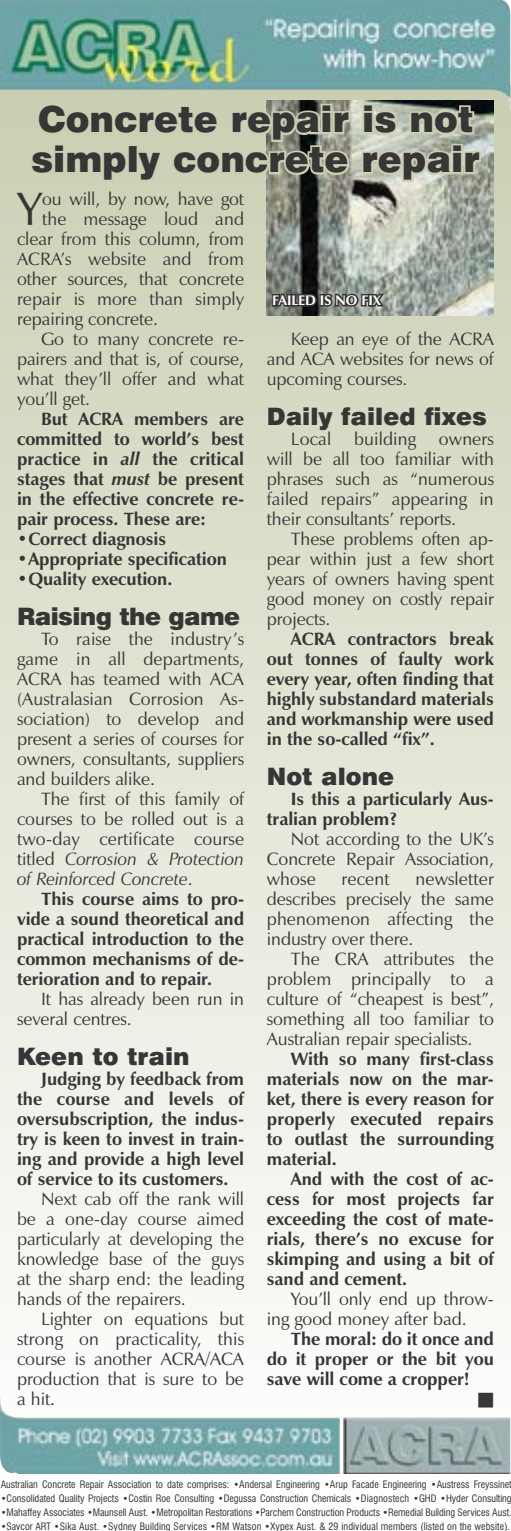
<style>
.page{position:relative;width:511px;height:1531px;background:#fff}
.page>*{position:absolute;margin:0;border:0;box-sizing:border-box;transform-origin:0 0}
.t1{font:47.2px "Zapf Humanist 601 BT";color:#373535}
.t2{font:900 36px/40px "Swiss 721 BT";color:#373535}
.t3{font:900 24px "Swiss 721 BT";color:#373535}
.t4{font:900 24px "Swiss 721 BT";letter-spacing:-.025em;color:#373535}
.t5{font:18px/20px "Zapf Humanist 601 BT";letter-spacing:-.005em;color:#373535;text-align:justify}
.t6{font:700 18px/20px "Zapf Humanist 601 BT";letter-spacing:-.005em;color:#373535;text-align:justify}
.t7{font:700 14px "Zapf Humanist 601 BT";letter-spacing:-.005em;color:#fff}
.t8{font:condensed 10px "Swiss 721 BT";letter-spacing:-.005em;color:#373535}
.s1{font-style:italic}
</style>
<div class="page">
<div style="left:0;top:85px;width:509px;height:1386px;background:linear-gradient(to bottom,#cacfb2,#fffffe)"></div>
<img style="left:0;top:0;width:510px;height:112px">
<img style="left:0;top:1396px;width:510px;height:77px">
<img style="left:266px;top:100px;width:227px;height:215px">
<svg style="left:270px;top:291px;width:117px;height:18px;background:#555754"></svg>
<svg style="left:28px;top:102px;width:324px;height:82px;background:#bec3a9"></svg>
<svg style="left:359px;top:102px;width:123px;height:82px;background:#b8bdab"></svg>
<svg style="left:478px;top:1393px;width:15px;height:15px"></svg>
<h2 class="t2" style="left:31px;top:99px;width:450px">Concrete repair is not simply concrete repair</h2>
<h1 class="t1" style="left:17px;top:180px;width:27px">Y</h1>
<p class="t5" style="left:42px;top:189px;width:203px">ou will, by now, have got</p>
<p class="t5" style="left:42px;top:209px;width:203px">the message loud and</p>
<p class="t5" style="left:17px;top:229px;width:228px">clear from this column, from</p>
<p class="t5" style="left:17px;top:249px;width:228px">ACRA’s website and from</p>
<p class="t5" style="left:17px;top:269px;width:228px">other sources, that concrete</p>
<p class="t5" style="left:17px;top:289px;width:228px">repair is more than simply</p>
<p class="t5" style="left:17px;top:309px;width:143px">repairing concrete.</p>
<p class="t5" style="left:41px;top:329px;width:204px">Go to many concrete re-</p>
<p class="t5" style="left:17px;top:349px;width:228px">pairers and that is, of course,</p>
<p class="t5" style="left:17px;top:369px;width:228px">what they’ll offer and what</p>
<p class="t5" style="left:17px;top:389px;width:75px">you’ll get.</p>
<p class="t6" style="left:17px;top:409px;width:228px;text-indent:24px">But ACRA members are committed to world’s best practice in <span class="s1">all</span> the critical stages that <span class="s1">must</span> be present in the effective concrete re&shy;pair process. These are:</p>
<p class="t6" style="left:17px;top:529px;width:151px">•Correct diagnosis</p>
<p class="t6" style="left:17px;top:549px;width:211px">•Appropriate specification</p>
<p class="t6" style="left:17px;top:569px;width:157px">•Quality execution.</p>
<h3 class="t4" style="left:17px;top:602px;width:224px">Raising the game</h3>
<p class="t5" style="left:17px;top:629px;width:228px;text-indent:24px">To raise the industry’s game in all departments, ACRA has teamed with ACA (Australasian Corrosion As&shy;sociation) to develop and present a series of courses for owners, consultants, suppliers and builders alike.</p>
<p class="t5" style="left:17px;top:789px;width:228px;text-indent:24px">The first of this family of courses to be rolled out is a two-day certificate course titled <span class="s1">Corrosion &amp; Protection of Reinforced Concrete</span>.</p>
<p class="t6" style="left:17px;top:889px;width:228px;text-indent:24px">This course aims to pro&shy;vide a sound theoretical and practical introduction to the common mechanisms of de&shy;terioration and to repair.</p>
<p class="t5" style="left:17px;top:989px;width:228px;text-indent:24px">It has already been run in several centres.</p>
<h3 class="t3" style="left:17px;top:1042px;width:174px">Keen to train</h3>
<p class="t6" style="left:17px;top:1069px;width:228px;text-indent:24px">Judging by feedback from the course and levels of oversubscription, the indus&shy;try is keen to invest in train&shy;ing and provide a high level of service to its customers.</p>
<p class="t5" style="left:17px;top:1189px;width:228px;text-indent:24px">Next cab off the rank will be a one-day course aimed particularly at developing the knowledge base of the guys at the sharp end: the leading hands of the repairers.</p>
<p class="t5" style="left:17px;top:1309px;width:228px;text-indent:24px">Lighter on equations but strong on practicality, this course is another ACRA/ACA production that is sure to be a hit.</p>
<p class="t7" style="left:272px;top:291px;width:110px">FAILED IS NO FIX</p>
<p class="t5" style="left:266px;top:329px;width:228px;text-indent:24px">Keep an eye of the ACRA and ACA websites for news of upcoming courses.</p>
<h3 class="t3" style="left:266px;top:402px;width:221px">Daily failed fixes</h3>
<p class="t5" style="left:290px;top:429px;width:42px">Local</p>
<p class="t5" style="left:354px;top:429px;width:63px">building</p>
<p class="t5" style="left:266px;top:429px;width:228px;text-indent:172px">owners will be all too familiar with phrases such as “numerous failed repairs” appearing in their consultants’ reports.</p>
<p class="t5" style="left:266px;top:529px;width:228px;text-indent:24px">These problems often ap&shy;pear within just a few short years of owners having spent good money on costly repair projects.</p>
<p class="t6" style="left:266px;top:629px;width:228px;text-indent:24px">ACRA contractors break out tonnes of faulty work every year, often finding that highly substandard materials and workmanship were used in the so-called “fix”.</p>
<h3 class="t3" style="left:266px;top:762px;width:129px">Not alone</h3>
<p class="t6" style="left:266px;top:789px;width:228px;text-indent:24px">Is this a particularly Aus&shy;tralian problem?</p>
<p class="t5" style="left:266px;top:829px;width:228px;text-indent:24px">Not according to the UK’s Concrete Repair Association, whose</p>
<p class="t5" style="left:266px;top:869px;width:228px;text-indent:148px">newsletter describes precisely the same phenomenon affecting the industry over there.</p>
<p class="t5" style="left:266px;top:949px;width:228px;text-indent:24px">The CRA attributes the problem principally to a culture of “cheapest is best”, something all too familiar to Australian repair specialists.</p>
<p class="t6" style="left:266px;top:1049px;width:228px;text-indent:24px">With so many first-class materials now on the mar&shy;ket, there is every reason for properly executed repairs to outlast the surrounding material.</p>
<p class="t6" style="left:266px;top:1169px;width:228px;text-indent:24px">And with the cost of ac&shy;cess for most projects far exceeding the cost of mate&shy;rials, there’s no excuse for skimping and using a bit of sand and cement.</p>
<p class="t5" style="left:266px;top:1289px;width:228px;text-indent:24px">You’ll only end up throw&shy;ing good money after bad.</p>
<p class="t6" style="left:266px;top:1329px;width:228px;text-indent:24px">The moral: do it once and do it proper or the bit you save will come a cropper!</p>
<p class="t5" style="left:341px;top:869px;width:50px">recent</p>
<p class="t8" style="left:1px;top:1478px;width:512px">Australian Concrete Repair Association to date comprises: •Andersal Engineering •Arup Facade Engineering •Austress Freyssinet</p>
<p class="t8" style="left:1px;top:1492px;width:512px">•Consolidated Quality Projects •Costin Roe Consulting •Degussa Construction Chemicals •Diagnostech •GHD •Hyder Consulting</p>
<p class="t8" style="left:1px;top:1506px;width:512px">•Mahaffey Associates •Maunsell Aust. •Metropolitan Restorations •Parchem Construction Products •Remedial Building Services Aust.</p>
<p class="t8" style="left:1px;top:1520px;width:510px">•Savcor ART •Sika Aust. •Sydney Building Services •RM Watson •Xypex Aust. &amp; 29 individual members (listed on the website).</p>
</div>
